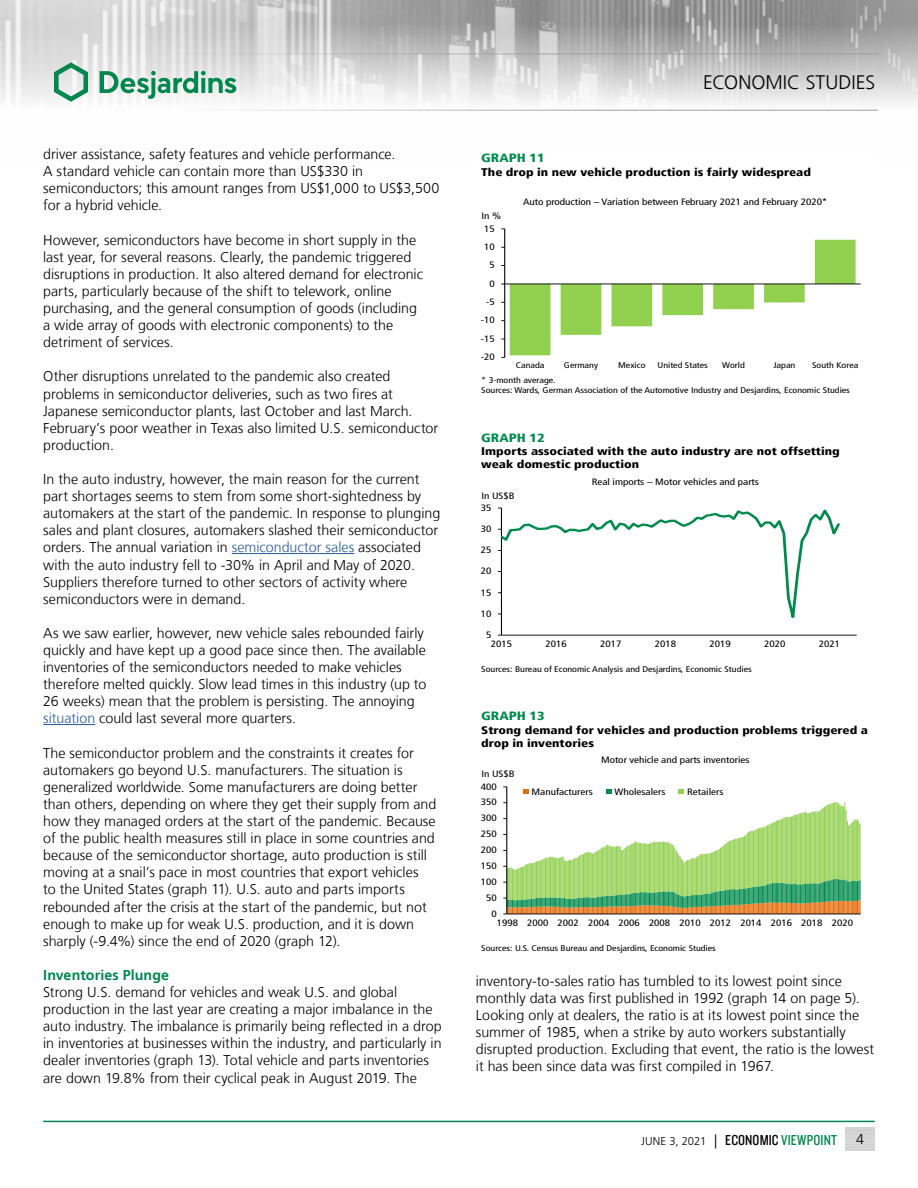
<style>
.page{position:relative;width:918px;height:1188px;background:#fff}
.page>*{position:absolute;margin:0;border:0;box-sizing:border-box;transform-origin:0 0}
.t1{font:300 19.5px "Frutiger LT";letter-spacing:.005em;color:#000}
.t2{font:300 14.25px/17.1px "Frutiger LT";color:#000}
.t3{font:700 14.25px "Frutiger LT";letter-spacing:.005em;color:#00874e}
.t4{font:900 condensed 12px "Frutiger LT";color:#008b4d;scale:1.2 1}
.t5{font:300 11.25px "Frutiger LT";letter-spacing:.01em;color:#000}
.t6{font:900 condensed 11.1px/13.2px "Frutiger LT";color:#000;scale:1.2 1}
.t7{font:condensed 9.3px "Frutiger LT";color:#000;scale:1.2 1}
.t8{font:condensed 9.15px "Frutiger LT";color:#000;scale:1.2 1}
.t9{font:condensed 8.25px/9.9px "Frutiger LT";color:#000;scale:1.2 1}
.s1{color:#275b9b}
.s2{font-size:14.25px}
.s3{font-family:"Knockout 29 Junior Ltweight";font-weight:400;font-size:15px}
.s4{font-family:"Knockout 29 Junior Ltweight";font-weight:400;font-size:15px;color:#00874e}
</style>
<div class="page">
<img style="left:0;top:0;width:918px;height:110px">
<hr style="left:0;top:54px;width:878px;height:1px;background:#9d9d9c">
<hr style="left:0;top:110px;width:878px;height:1px;background:#9d9d9c">
<svg style="left:54px;top:62px;width:34px;height:40px"></svg>
<svg style="left:100px;top:71px;width:136px;height:28px"></svg>
<hr style="left:43px;top:1121px;width:832px;height:1px;background:#00874e">
<hr style="left:232px;top:553px;width:122px;height:1px;background:#275b9b">
<hr style="left:43px;top:724px;width:52px;height:1px;background:#275b9b">
<hr style="left:504px;top:229px;width:1px;height:128px;background:#000">
<svg style="left:501px;top:240px;width:355px;height:118px"></svg>
<hr style="left:505px;top:284px;width:356px;height:1px;background:#000">
<hr style="left:501px;top:635px;width:356px;height:1px;background:#000">
<svg style="left:498px;top:508px;width:344px;height:128px"></svg>
<hr style="left:506px;top:787px;width:1px;height:127px;background:#000">
<svg style="left:503px;top:802px;width:358px;height:113px"></svg>
<hr style="left:507px;top:914px;width:354px;height:1px;background:#000">
<svg style="left:523px;top:789px;width:6px;height:5px"></svg>
<svg style="left:606px;top:789px;width:6px;height:5px"></svg>
<svg style="left:679px;top:789px;width:5px;height:5px"></svg>
<h1 class="t1" style="left:703px;top:72px;width:174px">ECONOMIC STUDIES</h1>
<p class="t2" style="left:43px;top:146px;width:398px">driver assistance, safety features and vehicle performance.<br>A standard vehicle can contain more than US$330 in semiconductors; this amount ranges from US$1,000 to US$3,500 for a hybrid vehicle.</p>
<p class="t2" style="left:43px;top:231px;width:381px">However, semiconductors have become in short supply in the last year, for several reasons. Clearly, the pandemic triggered disruptions in production. It also altered demand for electronic parts, particularly because of the shift to telework, online purchasing, and the general consumption of goods (including a wide array of goods with electronic components) to the detriment of services.</p>
<p class="t2" style="left:43px;top:368px;width:397px">Other disruptions unrelated to the pandemic also created problems in semiconductor deliveries, such as two fires at Japanese semiconductor plants, last October and last March.<br>February’s poor weather in Texas also limited U.S. semiconductor production.</p>
<p class="t2" style="left:43px;top:471px;width:399px">In the auto industry, however, the main reason for the current part shortages seems to stem from some short-sightedness by automakers at the start of the pandemic. In response to plunging sales and plant closures, automakers slashed their semiconductor orders. The annual variation in <span class="s1">semiconductor sales</span> associated with the auto industry fell to -30% in April and May of 2020.<br>Suppliers therefore turned to other sectors of activity where semiconductors were in demand.</p>
<p class="t2" style="left:43px;top:625px;width:385px">As we saw earlier, however, new vehicle sales rebounded fairly quickly and have kept up a good pace since then. The available inventories of the semiconductors needed to make vehicles therefore melted quickly. Slow lead times in this industry (up to 26 weeks) mean that the problem is persisting. The annoying <span class="s1">situation</span> could last several more quarters.</p>
<p class="t2" style="left:43px;top:744px;width:395px">The semiconductor problem and the constraints it creates for automakers go beyond U.S. manufacturers. The situation is generalized worldwide. Some manufacturers are doing better than others, depending on where they get their supply from and how they managed orders at the start of the pandemic. Because of the public health measures still in place in some countries and because of the semiconductor shortage, auto production is still moving at a snail’s pace in most countries that export vehicles<br>to the United States (graph 11). U.S. auto and parts imports rebounded after the crisis at the start of the pandemic, but not enough to make up for weak U.S. production, and it is down sharply (-9.4%) since the end of 2020 (graph 12).</p>
<p class="t3" style="left:43px;top:967px;width:127px">Inventories Plunge</p>
<p class="t2" style="left:43px;top:984px;width:400px">Strong U.S. demand for vehicles and weak U.S. and global production in the last year are creating a major imbalance in the auto industry. The imbalance is primarily being reflected in a drop in inventories at businesses within the industry, and particularly in dealer inventories (graph 13). Total vehicle and parts inventories are down 19.8% from their cyclical peak in August 2019. The</p>
<p class="t2" style="left:476px;top:973px;width:400px">inventory-to-sales ratio has tumbled to its lowest point since monthly data was first published in 1992 (graph 14 on page 5).<br>Looking only at dealers, the ratio is at its lowest point since the summer of 1985, when a strike by auto workers substantially disrupted production. Excluding that event, the ratio is the lowest it has been since data was first compiled in 1967.</p>
<p class="t4" style="left:481px;top:151px;width:54px">GRAPH 11</p>
<p class="t6" style="left:481px;top:166px;width:276px">The drop in new vehicle production is fairly widespread</p>
<p class="t8" style="left:523px;top:197px;width:255px">Auto production – Variation between February 2021 and February 2020*</p>
<p class="t8" style="left:481px;top:211px;width:18px">In %</p>
<p class="t7" style="left:484px;top:223px;width:10px">15</p>
<p class="t8" style="left:484px;top:241px;width:10px">10</p>
<p class="t8" style="left:489px;top:260px;width:6px">5</p>
<p class="t8" style="left:489px;top:278px;width:6px">0</p>
<p class="t8" style="left:486px;top:297px;width:9px">-5</p>
<p class="t8" style="left:481px;top:315px;width:13px">-10</p>
<p class="t8" style="left:481px;top:333px;width:13px">-15</p>
<p class="t7" style="left:481px;top:351px;width:13px">-20</p>
<p class="t9" style="left:516px;top:360px;width:26px">Canada</p>
<p class="t9" style="left:564px;top:360px;width:30px">Germany</p>
<p class="t9" style="left:618px;top:360px;width:24px">Mexico</p>
<p class="t9" style="left:657px;top:360px;width:44px">United States</p>
<p class="t9" style="left:722px;top:360px;width:20px">World</p>
<p class="t9" style="left:773px;top:360px;width:20px">Japan</p>
<p class="t9" style="left:812px;top:360px;width:40px">South Korea</p>
<p class="t9" style="left:481px;top:375px;width:309px">* 3-month average.<br>Sources: Wards, German Association of the Automotive Industry and Desjardins, Economic Studies</p>
<p class="t4" style="left:481px;top:430px;width:54px">GRAPH 12</p>
<p class="t6" style="left:481px;top:445px;width:300px">Imports associated with the auto industry are not offsetting weak domestic production</p>
<p class="t8" style="left:592px;top:476px;width:141px">Real imports – Motor vehicles and parts</p>
<p class="t8" style="left:481px;top:490px;width:29px">In US$B</p>
<p class="t7" style="left:481px;top:502px;width:10px">35</p>
<p class="t8" style="left:481px;top:523px;width:10px">30</p>
<p class="t8" style="left:481px;top:545px;width:10px">25</p>
<p class="t8" style="left:481px;top:566px;width:10px">20</p>
<p class="t8" style="left:481px;top:587px;width:10px">15</p>
<p class="t8" style="left:481px;top:608px;width:10px">10</p>
<p class="t8" style="left:486px;top:629px;width:6px">5</p>
<p class="t8" style="left:491px;top:638px;width:19px">2015</p>
<p class="t8" style="left:545px;top:638px;width:19px">2016</p>
<p class="t8" style="left:600px;top:638px;width:19px">2017</p>
<p class="t8" style="left:655px;top:638px;width:19px">2018</p>
<p class="t8" style="left:709px;top:638px;width:19px">2019</p>
<p class="t8" style="left:764px;top:638px;width:19px">2020</p>
<p class="t8" style="left:819px;top:638px;width:19px">2021</p>
<p class="t9" style="left:481px;top:664px;width:227px">Sources: Bureau of Economic Analysis and Desjardins, Economic Studies</p>
<p class="t4" style="left:481px;top:709px;width:54px">GRAPH 13</p>
<p class="t6" style="left:481px;top:723px;width:324px">Strong demand for vehicles and production problems triggered a drop in inventories</p>
<p class="t8" style="left:601px;top:755px;width:125px">Motor vehicle and parts inventories</p>
<p class="t8" style="left:481px;top:769px;width:29px">In US$B</p>
<p class="t7" style="left:481px;top:781px;width:15px">400</p>
<p class="t8" style="left:532px;top:786px;width:52px">Manufacturers</p>
<p class="t8" style="left:615px;top:786px;width:44px">Wholesalers</p>
<p class="t8" style="left:687px;top:786px;width:32px">Retailers</p>
<p class="t8" style="left:481px;top:797px;width:15px">350</p>
<p class="t8" style="left:481px;top:813px;width:15px">300</p>
<p class="t8" style="left:481px;top:829px;width:15px">250</p>
<p class="t8" style="left:481px;top:845px;width:15px">200</p>
<p class="t8" style="left:481px;top:861px;width:15px">150</p>
<p class="t8" style="left:481px;top:876px;width:15px">100</p>
<p class="t7" style="left:486px;top:892px;width:10px">50</p>
<p class="t8" style="left:491px;top:908px;width:6px">0</p>
<p class="t8" style="left:497px;top:917px;width:298px">1998 2000 2002 2004 2006 2008 2010 2012 2014 2016 2018 2020</p>
<p class="t9" style="left:481px;top:943px;width:197px">Sources: U.S. Census Bureau and Desjardins, Economic Studies</p>
<p class="t5" style="left:641px;top:1135px;width:198px">JUNE 3, 2021 <span class="s2">|</span> <span class="s3">ECONOMIC</span> <span class="s4">VIEWPOINT</span></p>
<p class="t2" style="left:856px;top:1131px;width:9px">4</p>
</div>
